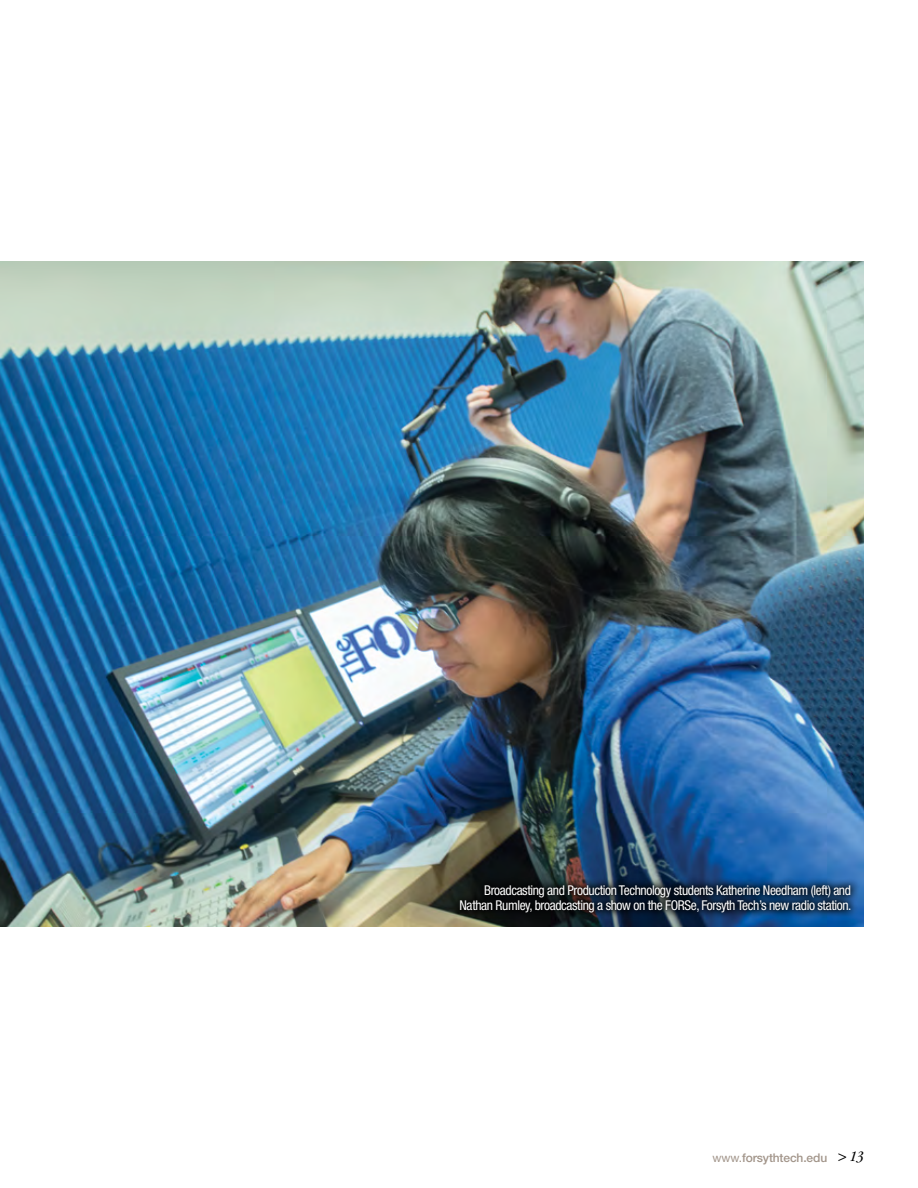
<style>
.page{position:relative;width:918px;height:1188px;background:#fff}
.page>*{position:absolute;margin:0;border:0;box-sizing:border-box;transform-origin:0 0}
.t1{font:italic condensed 15px "ITC Garamond Std";color:#000}
.t2{font:condensed 13.5px/15px "Helvetica Neue LT Std";letter-spacing:-.03em;color:#fff;text-align:right}
.t3{font:500 12px "Helvetica Neue LT Std";letter-spacing:-.01em;color:#a2958a}
.s1{font-weight:400}
</style>
<div class="page">
<img style="left:0;top:261px;width:864px;height:666px">
<svg style="left:452px;top:877px;width:408px;height:44px;background:#102439"></svg>
<p class="t2" style="left:460px;top:883px;width:394px">Broadcasting and Production Technology students Katherine Needham (left) and<br>Nathan Rumley, broadcasting a show on the FORSe, Forsyth Tech’s new radio station.</p>
<p class="t3" style="left:713px;top:1151px;width:116px"><span class="s1">www.</span>forsythtech.edu</p>
<p class="t1" style="left:838px;top:1148px;width:28px">&gt; 13</p>
</div>
